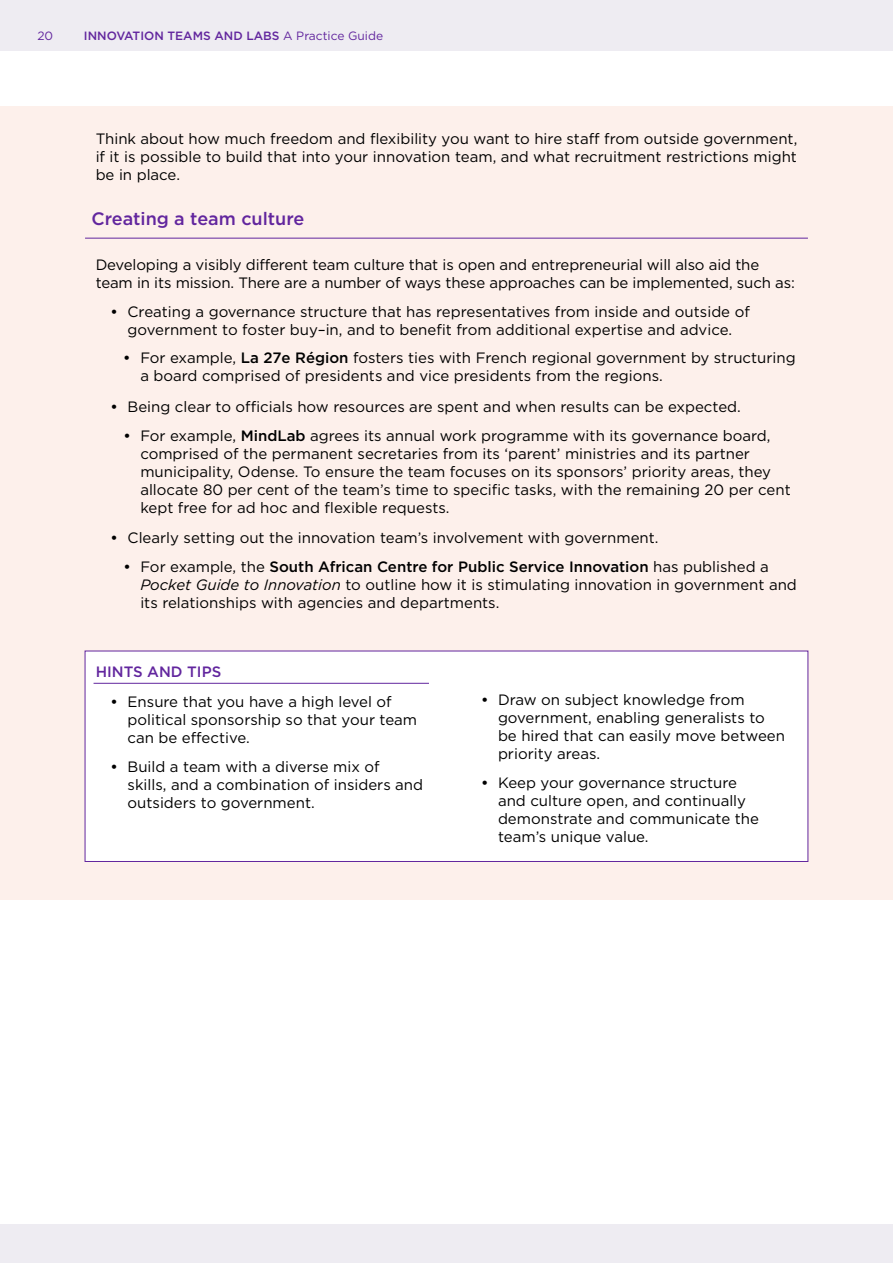
<style>
.page{position:relative;width:893px;height:1263px;background:#fff}
.page>*{position:absolute;margin:0;border:0;box-sizing:border-box;transform-origin:0 0}
.t1{font:500 18px "Gotham HTF";color:#62269e}
.t2{font:15px/18px "Gotham HTF";color:#000}
.t3{font:500 15px "Gotham HTF";color:#62269e}
.t4{font:500 12px "Gotham HTF";color:#62269e}
.t5{font:12px "Gotham HTF";color:#62269e}
.s1{font-weight:400}
.s2{font-weight:500}
.s3{font-style:italic}
</style>
<div class="page">
<div style="left:0;top:0;width:893px;height:51px;background:#eeecf2"></div>
<div style="left:0;top:1225px;width:893px;height:38px;background:#eeecf2"></div>
<div style="left:0;top:106px;width:893px;height:793px;background:#fdf0eb"></div>
<hr style="left:85px;top:238px;width:723px;height:1px;background:#62269e">
<div style="left:85px;top:651px;width:723px;height:211px;background:#fff;border:1px solid #62269e"></div>
<hr style="left:94px;top:683px;width:335px;height:1px;background:#62269e">
<p class="t5" style="left:37px;top:29px;width:17px">20</p>
<p class="t4" style="left:84px;top:29px;width:301px">INNOVATION TEAMS AND LABS <span class="s1">A Practice Guide</span></p>
<p class="t2" style="left:96px;top:129px;width:703px;text-align:justify">Think about how much freedom and flexibility you want to hire staff from outside government, if it is possible to build that into your innovation team, and what recruitment restrictions might be in place.</p>
<p class="t1" style="left:91px;top:208px;width:215px">Creating a team culture</p>
<p class="t2" style="left:96px;top:255px;width:701px">Developing a visibly different team culture that is open and entrepreneurial will also aid the team in its mission. There are a number of ways these approaches can be implemented, such as:</p>
<p class="t2" style="left:111px;top:302px;width:641px;text-align:center"><span class="s2">•</span> Creating a governance structure that has representatives from inside and outside of government to foster buy–in, and to benefit from additional expertise and advice.</p>
<p class="t2" style="left:140px;top:349px;width:657px;text-indent:-17px"><span class="s2">•</span> For example, <span class="s2">La 27e Région</span> fosters ties with French regional government by structuring a board comprised of presidents and vice presidents from the regions.</p>
<p class="t2" style="left:111px;top:397px;width:632px"><span class="s2">•</span> Being clear to officials how resources are spent and when results can be expected.</p>
<p class="t2" style="left:140px;top:426px;width:652px;text-indent:-17px"><span class="s2">•</span> For example, <span class="s2">MindLab</span> agrees its annual work programme with its governance board, comprised of the permanent secretaries from its ‘parent’ ministries and its partner municipality, Odense. To ensure the team focuses on its sponsors’ priority areas, they allocate 80 per cent of the team’s time to specific tasks, with the remaining 20 per cent kept free for ad hoc and flexible requests.</p>
<p class="t2" style="left:111px;top:529px;width:549px"><span class="s2">•</span> Clearly setting out the innovation team’s involvement with government.</p>
<p class="t2" style="left:140px;top:558px;width:658px;text-indent:-17px"><span class="s2">•</span> For example, the <span class="s2">South African Centre for Public Service Innovation</span> has published a<br><span class="s3">Pocket Guide to Innovation</span> to outline how it is stimulating innovation in government and its relationships with agencies and departments.</p>
<p class="t3" style="left:96px;top:663px;width:127px">HINTS AND TIPS</p>
<p class="t2" style="left:128px;top:693px;width:291px;text-indent:-17px"><span class="s2">•</span> Ensure that you have a high level of political sponsorship so that your team can be effective.</p>
<p class="t2" style="left:128px;top:757px;width:297px;text-indent:-17px"><span class="s2">•</span> Build a team with a diverse mix of<br>skills, and a combination of insiders and outsiders to government.</p>
<p class="t2" style="left:498px;top:691px;width:289px;text-indent:-17px"><span class="s2">•</span> Draw on subject knowledge from government, enabling generalists to be hired that can easily move between priority areas.</p>
<p class="t2" style="left:498px;top:773px;width:262px;text-indent:-17px"><span class="s2">•</span> Keep your governance structure and culture open, and continually demonstrate and communicate the team’s unique value.</p>
</div>
